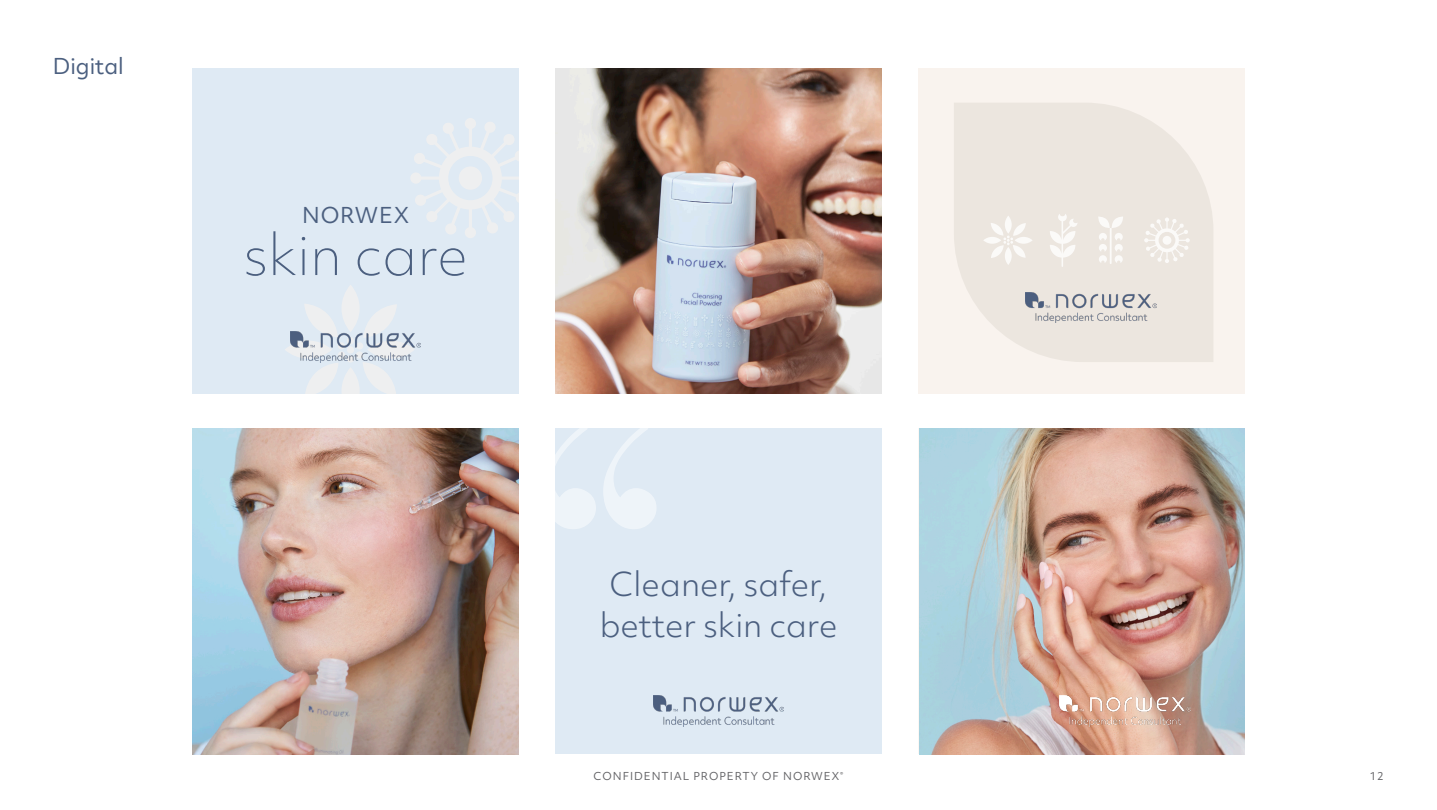
<style>
.page{position:relative;width:1437px;height:810px;background:#fff}
.page>*{position:absolute;margin:0;border:0;box-sizing:border-box;transform-origin:0 0}
.t1{font:100 54px "Objektiv Mk 2";color:#4b5f7f}
.t2{font:300 31.8px "Objektiv Mk 2";color:#4b5f7f}
.Text_Small{font:21px "Objektiv Mk 2";letter-spacing:-.005em;color:#4b5f7f}
.t3{font:10.5px "Objektiv Mk 2";letter-spacing:.09em;color:#636366}
</style>
<div class="page">
<div style="left:555px;top:428px;width:326px;height:326px;background:#dfeaf4"></div>
<svg style="left:555px;top:428px;width:41px;height:101px"></svg>
<svg style="left:603px;top:428px;width:53px;height:101px"></svg>
<div style="left:192px;top:68px;width:326px;height:326px;background:#dfeaf4"></div>
<div style="left:341px;top:285px;width:19px;height:47px;background:linear-gradient(to bottom,#eceef0,#ebeef1);border-radius:50%"></div>
<div style="left:284px;top:341px;width:48px;height:18px;background:#e3ebf2;border-radius:50%"></div>
<svg style="left:365px;top:305px;width:32px;height:27px"></svg>
<svg style="left:304px;top:304px;width:33px;height:28px"></svg>
<svg style="left:305px;top:362px;width:91px;height:32px"></svg>
<div style="left:347px;top:355px;width:7px;height:8px;background:#e5ecf2;border-radius:50%"></div>
<svg style="left:410px;top:118px;width:108px;height:120px"></svg>
<img style="left:555px;top:68px;width:326px;height:326px">
<img style="left:192px;top:428px;width:326px;height:326px">
<img style="left:919px;top:428px;width:325px;height:326px">
<div style="left:918px;top:68px;width:326px;height:326px;background:#f9f3ee"></div>
<svg style="left:954px;top:103px;width:259px;height:259px;fill:#ece6df"></svg>
<svg style="left:1004px;top:247px;width:7px;height:18px"></svg>
<svg style="left:1004px;top:216px;width:7px;height:18px"></svg>
<svg style="left:983px;top:237px;width:18px;height:7px"></svg>
<div style="left:1014px;top:237px;width:18px;height:7px;background:#fbfaf8;border-radius:50%"></div>
<svg style="left:990px;top:223px;width:35px;height:35px"></svg>
<svg style="left:1049px;top:214px;width:28px;height:53px"></svg>
<svg style="left:1098px;top:216px;width:25px;height:48px"></svg>
<svg style="left:1144px;top:217px;width:45px;height:46px"></svg>
<img style="left:653px;top:696px;width:130px;height:30px">
<img style="left:290px;top:332px;width:131px;height:30px">
<img style="left:1059px;top:696px;width:131px;height:30px">
<img style="left:1025px;top:292px;width:131px;height:31px">
<p class="Text_Small" style="left:53px;top:51px;width:72px">Digital</p>
<p class="Text_Small" style="left:302px;top:200px;width:108px">NORWEX</p>
<p class="t1" style="left:243px;top:218px;width:225px">skin care</p>
<p class="t2" style="left:609px;top:562px;width:220px">Cleaner, safer,</p>
<p class="t2" style="left:599px;top:604px;width:239px">better skin care</p>
<p class="t3" style="left:593px;top:769px;width:251px">CONFIDENTIAL PROPERTY OF NORWEX<sup>®</sup></p>
<p class="t3" style="left:1369px;top:769px;width:15px">12</p>
</div>
